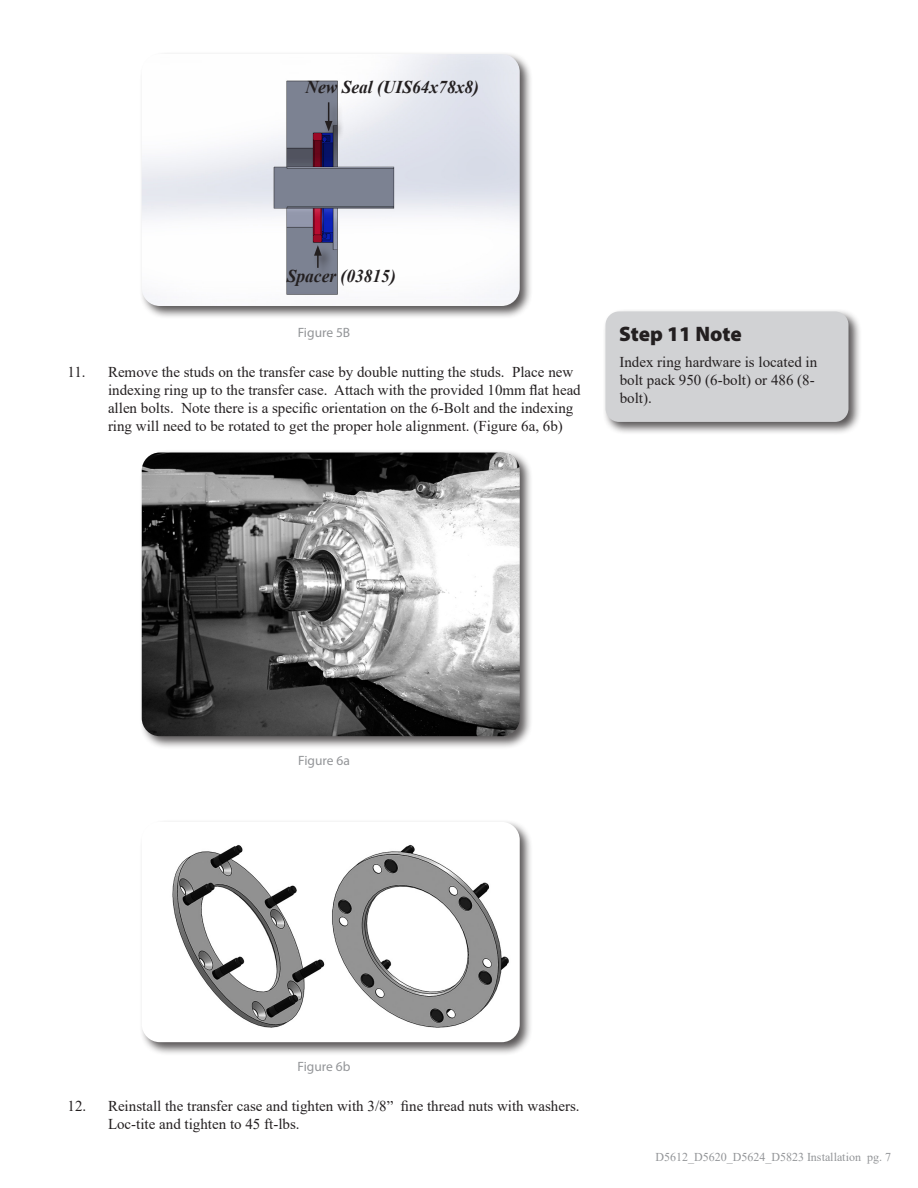
<style>
.page{position:relative;width:918px;height:1188px;background:#fff}
.page>*{position:absolute;margin:0;border:0;box-sizing:border-box;transform-origin:0 0}
.Headline{font:900 21px "Myriad Pro";letter-spacing:-.005em;color:#231f20}
.t1{font:italic 700 18px "Times New Roman";color:#231f20}
.Body_text{font:15px/18px "Times New Roman";color:#231f20}
.t2{font:13.5px "Myriad Pro";color:#939598}
.t3{font:12px "Times New Roman";color:#939598}
</style>
<div class="page">
<div style="left:139px;top:51px;width:395px;height:269px;background:#231f20;opacity:.75"></div>
<img style="left:142px;top:54px;width:378px;height:252px">
<div style="left:312px;top:244px;width:22px;height:37px;background:#231f20;opacity:.75"></div>
<svg style="left:314px;top:245px;width:8px;height:23px"></svg>
<div style="left:323px;top:101px;width:22px;height:43px;background:#231f20;opacity:.75"></div>
<svg style="left:325px;top:102px;width:7px;height:29px"></svg>
<div style="left:139px;top:450px;width:394px;height:300px;background:#231f20;opacity:.75"></div>
<img style="left:142px;top:453px;width:378px;height:283px">
<div style="left:139px;top:819px;width:394px;height:237px;background:#231f20;opacity:.75"></div>
<img style="left:142px;top:822px;width:378px;height:220px">
<div style="left:603px;top:309px;width:259px;height:127px;background:#231f20;opacity:.75"></div>
<div style="left:606px;top:311px;width:243px;height:111px;background:#d1d2d4;border-radius:14px"></div>
<p class="t1" style="left:305px;top:75px;width:175px">New Seal (UIS64x78x8)</p>
<p class="t1" style="left:287px;top:264px;width:111px">Spacer (03815)</p>
<p class="t2" style="left:298px;top:324px;width:54px">Figure 5B</p>
<p class="Body_text" style="left:108px;top:362px;width:474px;text-indent:-40px">11. Remove the studs on the transfer case by double nutting the studs. Place new indexing ring up to the transfer case. Attach with the provided 10mm flat head allen bolts. Note there is a specific orientation on the 6-Bolt and the indexing ring will need to be rotated to get the proper hole alignment. (Figure 6a, 6b)</p>
<p class="Headline" style="left:619px;top:322px;width:124px">Step 11 Note</p>
<p class="Body_text" style="left:619px;top:353px;width:199px">Index ring hardware is located in bolt pack 950 (6-bolt) or 486 (8- bolt).</p>
<p class="t2" style="left:298px;top:753px;width:53px">Figure 6a</p>
<p class="t2" style="left:298px;top:1059px;width:54px">Figure 6b</p>
<p class="Body_text" style="left:108px;top:1096px;width:473px;text-indent:-40px">12. Reinstall the transfer case and tighten with 3/8” fine thread nuts with washers.<br>Loc-tite and tighten to 45 ft-lbs.</p>
<p class="t3" style="left:655px;top:1149px;width:237px">D5612_D5620_D5624_D5823 Installation pg. 7</p>
</div>
